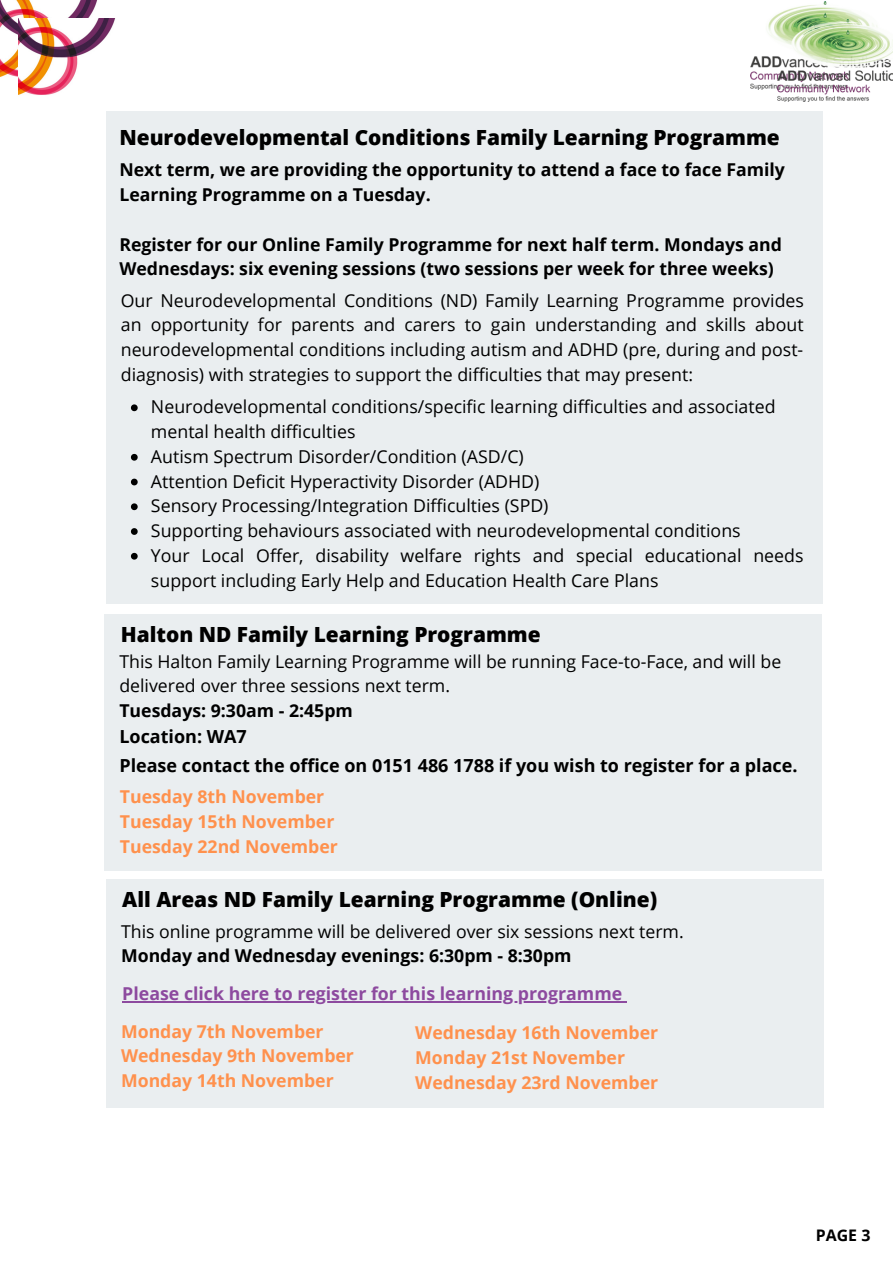
<style>
.page{position:relative;width:893px;height:1264px;background:#fff}
.page>*{position:absolute;margin:0;border:0;box-sizing:border-box;transform-origin:0 0}
.t1{font:800 20.85px "Open Sans";color:#000}
.t2{font:700 18px/29.4px "Open Sans";color:#000}
.t3{font:17.7px/24.8px "Open Sans";color:#000}
.t4{font:700 17.7px/24.8px "Open Sans";color:#000}
.t5{font:700 17.7px/24.8px "Open Sans";color:#ff914d}
.t6{font:700 17.7px "Open Sans";color:#8d4a9f}
.t7{font:700 15.9px "Open Sans";color:#000}
</style>
<div class="page">
<img style="left:750px;top:2px;width:115px;height:87px">
<img style="left:0;top:0;width:98px;height:77px">
<img style="left:18px;top:18px;width:98px;height:77px">
<img style="left:777px;top:19px;width:115px;height:82px">
<div style="left:104px;top:614px;width:718px;height:256px;background:#eaeef0"></div>
<div style="left:106px;top:111px;width:716px;height:492px;background:#eaeef0"></div>
<svg style="left:131px;top:404px;width:7px;height:7px"></svg>
<svg style="left:131px;top:454px;width:7px;height:6px"></svg>
<svg style="left:131px;top:478px;width:7px;height:7px"></svg>
<svg style="left:131px;top:503px;width:7px;height:7px"></svg>
<svg style="left:131px;top:528px;width:7px;height:7px"></svg>
<svg style="left:131px;top:553px;width:7px;height:6px"></svg>
<div style="left:106px;top:879px;width:717px;height:228px;background:#eaeef0"></div>
<hr style="left:122px;top:1001px;width:500px;height:1px;background:#8d4a9f">
<p class="t1" style="left:119px;top:122px;width:662px">Neurodevelopmental Conditions Family Learning Programme</p>
<p class="t4" style="left:119px;top:157px;width:667px">Next term, we are providing the opportunity to attend a face to face Family<br>Learning Programme on a Tuesday.</p>
<p class="t4" style="left:119px;top:231px;width:664px">Register for our Online Family Programme for next half term. Mondays and<br>Wednesdays: six evening sessions (two sessions per week for three weeks)</p>
<p class="t3" style="left:121px;top:287px;width:684px;text-align:justify">Our Neurodevelopmental Conditions (ND) Family Learning Programme provides an opportunity for parents and carers to gain understanding and skills about neurodevelopmental conditions including autism and ADHD (pre, during and post&shy;diagnosis) with strategies to support the difficulties that may present:</p>
<p class="t3" style="left:151px;top:394px;width:654px">Neurodevelopmental conditions/specific learning difficulties and associated mental health difficulties<br>Autism Spectrum Disorder/Condition (ASD/C)<br>Attention Deficit Hyperactivity Disorder (ADHD)<br>Sensory Processing/Integration Difficulties (SPD)<br>Supporting behaviours associated with neurodevelopmental conditions<br>Your Local Offer, disability welfare rights and special educational needs support including Early Help and Education Health Care Plans</p>
<p class="t1" style="left:121px;top:619px;width:421px">Halton ND Family Learning Programme</p>
<p class="t3" style="left:119px;top:648px;width:663px">This Halton Family Learning Programme will be running Face-to-Face, and will be delivered over three sessions next term.</p>
<p class="t4" style="left:119px;top:697px;width:235px">Tuesdays: 9:30am - 2:45pm</p>
<p class="t2" style="left:119px;top:721px;width:679px">Location: WA7<br>Please contact the office on 0151 486 1788 if you wish to register for a place.</p>
<p class="t5" style="left:120px;top:784px;width:219px">Tuesday 8th November<br>Tuesday 15th November<br>Tuesday 22nd November</p>
<p class="t1" style="left:122px;top:885px;width:536px">All Areas ND Family Learning Programme (Online)</p>
<p class="t3" style="left:121px;top:918px;width:564px">This online programme will be delivered over six sessions next term.</p>
<p class="t4" style="left:121px;top:943px;width:452px">Monday and Wednesday evenings: 6:30pm - 8:30pm</p>
<p class="t6" style="left:122px;top:981px;width:501px">Please click here to register for this learning programme</p>
<p class="t5" style="left:121px;top:1018px;width:234px">Monday 7th November<br>Wednesday 9th November<br>Monday 14th November</p>
<p class="t5" style="left:415px;top:1020px;width:244px">Wednesday 16th November<br>Monday 21st November<br>Wednesday 23rd November</p>
<p class="t7" style="left:815px;top:1223px;width:56px">PAGE 3</p>
</div>
